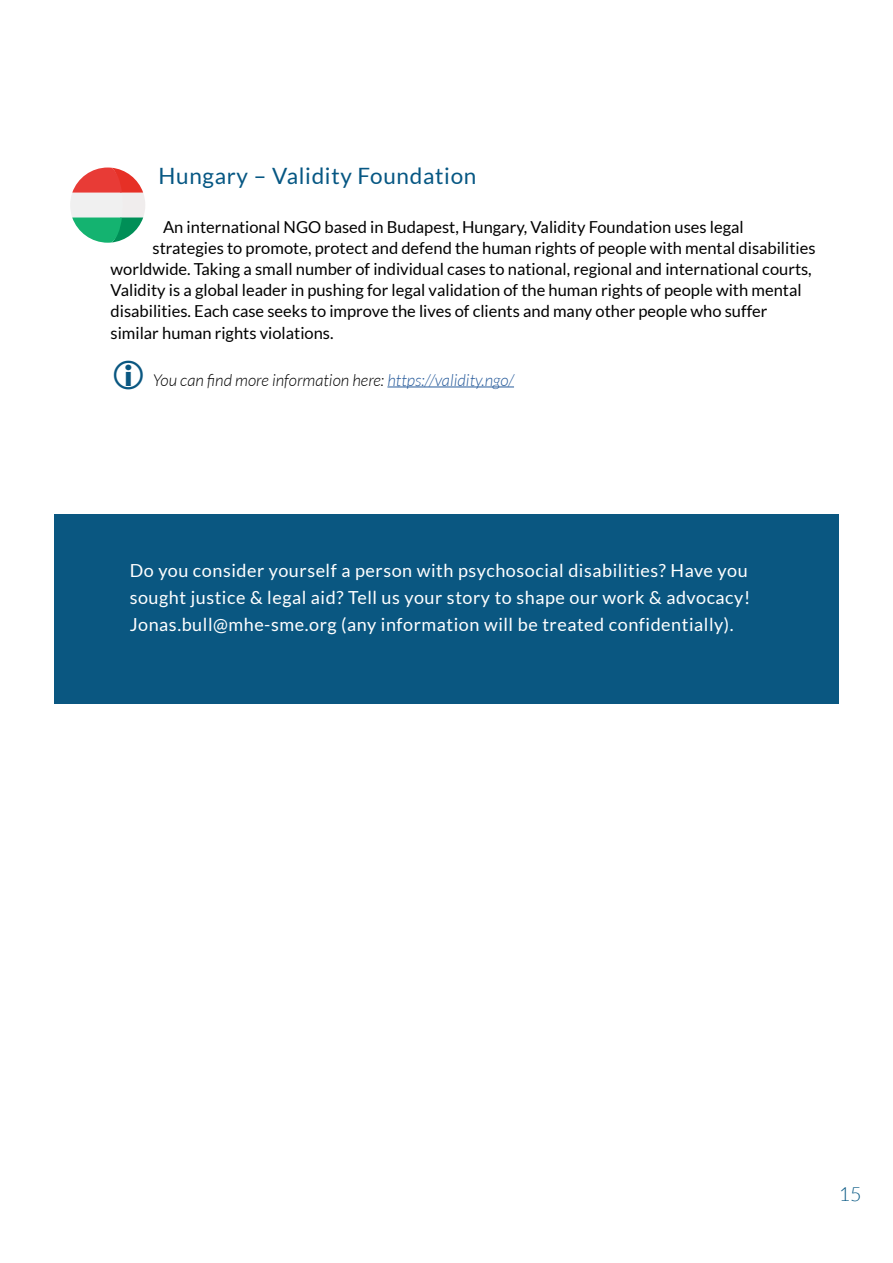
<style>
.page{position:relative;width:893px;height:1263px;background:#fff}
.page>*{position:absolute;margin:0;border:0;box-sizing:border-box;transform-origin:0 0}
.t1{font:22.5px "Lato";letter-spacing:.03em;color:#065783}
.t2{font:300 19.5px "Lato";color:#065783}
.t3{font:18px/27px "Lato";letter-spacing:.03em;color:#fff}
.t4{font:16.5px "Lato";color:#000}
.t5{font:italic 300 16.5px "Lato";color:#000}
.s1{color:#275b9b}
</style>
<div class="page">
<svg style="left:70px;top:168px;width:75px;height:75px"></svg>
<hr style="left:387px;top:387px;width:127px;height:1px;background:#275b9b">
<div style="left:54px;top:514px;width:785px;height:190px;background:#0a5781"></div>
<h1 class="t1" style="left:159px;top:163px;width:319px">Hungary – Validity Foundation</h1>
<p class="t4" style="left:163px;top:218px;width:582px">An international NGO based in Budapest, Hungary, Validity Foundation uses legal</p>
<p class="t4" style="left:153px;top:239px;width:664px">strategies to promote, protect and defend the human rights of people with mental disabilities</p>
<p class="t4" style="left:111px;top:260px;width:703px">worldwide. Taking a small number of individual cases to national, regional and international courts,</p>
<p class="t4" style="left:111px;top:281px;width:692px">Validity is a global leader in pushing for legal validation of the human rights of people with mental</p>
<p class="t4" style="left:111px;top:302px;width:658px">disabilities. Each case seeks to improve the lives of clients and many other people who suffer</p>
<p class="t4" style="left:111px;top:323px;width:224px">similar human rights violations.</p>
<p class="t5" style="left:153px;top:371px;width:363px">You can find more information here: <span class="s1">https://validity.ngo/</span></p>
<p class="t3" style="left:130px;top:557px;width:622px">Do you consider yourself a person with psychosocial disabilities? Have you sought justice &amp; legal aid? Tell us your story to shape our work &amp; advocacy!<br>Jonas.bull@mhe-sme.org (any information will be treated confidentially).</p>
<p class="t2" style="left:839px;top:1183px;width:24px">15</p>
</div>
